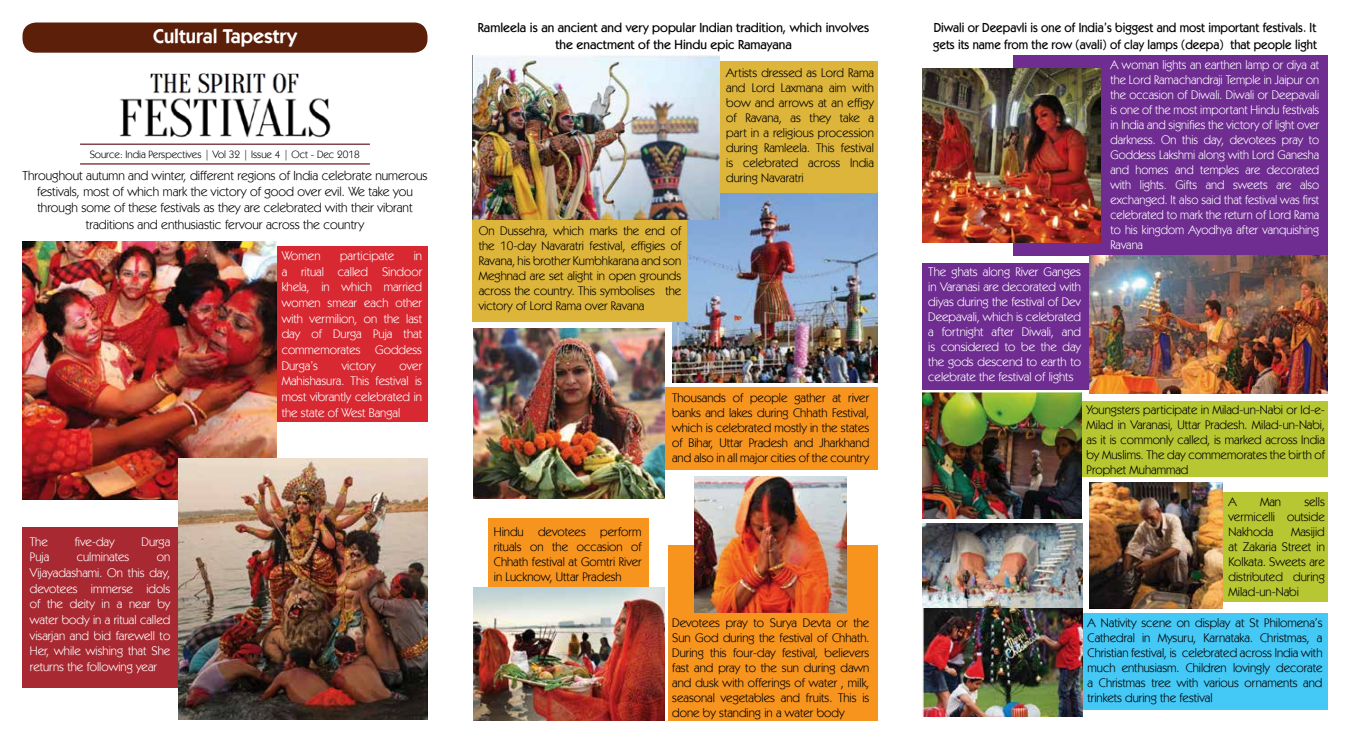
<style>
.page{position:relative;width:1350px;height:743px;background:#fff}
.page>*{position:absolute;margin:0;border:0;box-sizing:border-box;transform-origin:0 0}
.t1{font:600 20px "Kabel IT Cby BT";color:#fff}
.t2{font:13.12px/16.2px "Kabel IT Cby BT";color:#000;text-align:center}
.t3{font:500 13.12px/16.2px "Kabel IT Cby BT";color:#000;scale:.94 1}
.t4{font:500 13.12px/16.2px "Kabel IT Cby BT";color:#000;text-align:center}
.t5{font:12.5px/15px "Kabel IT Cby BT";color:#000;text-align:justify}
.t6{font:12.5px/15px "Kabel IT Cby BT";color:#fff;text-align:justify}
.t7{font:10.62px "Kabel IT Cby BT";color:#000}
</style>
<div class="page">
<div style="left:923px;top:613px;width:405px;height:96px;background:#44c8f5"></div>
<div style="left:923px;top:401px;width:405px;height:75px;background:#b6c732"></div>
<div style="left:1110px;top:492px;width:218px;height:109px;background:#b6c732"></div>
<div style="left:1013px;top:55px;width:315px;height:201px;background:#6f2c91"></div>
<div style="left:922px;top:263px;width:299px;height:126px;background:#6f2c91"></div>
<div style="left:489px;top:518px;width:160px;height:80px;background:#f7941e"></div>
<div style="left:668px;top:544px;width:210px;height:176px;background:#f7941e"></div>
<div style="left:656px;top:387px;width:222px;height:82px;background:#f7941e"></div>
<img style="left:672px;top:193px;width:205px;height:189px">
<div style="left:472px;top:207px;width:215px;height:115px;background:#ddb53a"></div>
<div style="left:705px;top:61px;width:173px;height:132px;background:#ddb53a"></div>
<div style="left:257px;top:247px;width:171px;height:175px;background:#d82932"></div>
<div style="left:22px;top:527px;width:171px;height:161px;background:#a92932"></div>
<div style="left:22px;top:22px;width:406px;height:31px;background:#5c200a;border-radius:14px"></div>
<img style="left:119px;top:73px;width:212px;height:65px">
<img style="left:22px;top:242px;width:254px;height:257px">
<img style="left:178px;top:458px;width:250px;height:261px">
<img style="left:472px;top:55px;width:248px;height:164px">
<img style="left:473px;top:329px;width:191px;height:169px">
<img style="left:694px;top:476px;width:153px;height:136px">
<img style="left:473px;top:587px;width:191px;height:133px">
<img style="left:923px;top:68px;width:178px;height:175px">
<img style="left:1089px;top:255px;width:239px;height:138px">
<img style="left:922px;top:392px;width:159px;height:126px">
<img style="left:1089px;top:482px;width:134px;height:127px">
<img style="left:923px;top:607px;width:159px;height:109px">
<img style="left:923px;top:523px;width:159px;height:84px">
<hr style="left:80px;top:163px;width:290px;height:1px;background:#6a2027">
<hr style="left:80px;top:143px;width:290px;height:2px;background:#6a2027">
<h1 class="t1" style="left:153px;top:23px;width:145px">Cultural Tapestry</h1>
<p class="t7" style="left:90px;top:147px;width:272px">Source: India Perspectives | Vol 32 | Issue 4 | Oct - Dec 2018</p>
<p class="t2" style="left:22px;top:167px;width:406px">Throughout autumn and winter, different regions of India celebrate numerous festivals, most of which mark the victory of good over evil. We take you through some of these festivals as they are celebrated with their vibrant traditions and enthusiastic fervour across the country</p>
<p class="t6" style="left:282px;top:248px;width:40px">Women</p>
<p class="t6" style="left:340px;top:248px;width:56px">participate</p>
<p class="t6" style="left:282px;top:248px;width:142px;line-height:15.6px;text-indent:132px">in a ritual called Sindoor khela, in which married women smear each other with vermilion, on the last day of Durga Puja that commemorates Goddess Durga’s</p>
<p class="t6" style="left:342px;top:357px;width:35px">victory</p>
<p class="t6" style="left:282px;top:357px;width:142px;line-height:15.6px;text-indent:118px">over Mahishasura. This festival is most vibrantly celebrated in the state of West Bangal</p>
<p class="t6" style="left:30px;top:533px;width:19px">The</p>
<p class="t6" style="left:75px;top:533px;width:41px">five-day</p>
<p class="t6" style="left:142px;top:533px;width:30px">Durga</p>
<p class="t6" style="left:30px;top:549px;width:21px">Puja</p>
<p class="t6" style="left:77px;top:549px;width:54px">culminates</p>
<p class="t6" style="left:30px;top:549px;width:142px;line-height:15.6px;text-indent:127px">on Vijayadashami. On this day, devotees immerse idols of the deity in a near by water body in a ritual called visarjan and bid farewell to Her, while wishing that She returns the following year</p>
<p class="t4" style="left:478px;top:20px;width:393px">Ramleela is an ancient and very popular Indian tradition, which involves the enactment of the Hindu epic Ramayana</p>
<p class="t5" style="left:726px;top:65px;width:149px">Artists dressed as Lord Rama and Lord Laxmana aim with bow and arrows at an effigy of Ravana, as they take a part in a religious procession during Ramleela. This festival is celebrated across India during Navaratri</p>
<p class="t5" style="left:479px;top:223px;width:204px">On Dussehra, which marks the end of the 10-day Navaratri festival, effigies of Ravana, his brother Kumbhkarana and son Meghnad are set alight in open grounds across the country. This symbolises the victory of Lord Rama over Ravana</p>
<p class="t5" style="left:494px;top:524px;width:149px">Hindu devotees perform rituals on the occasion of Chhath festival at Gomtri River in Lucknow, Uttar Pradesh</p>
<p class="t5" style="left:672px;top:390px;width:199px">Thousands of people gather at river banks and lakes during Chhath Festival, which is celebrated mostly in the states of Bihar, Uttar Pradesh and Jharkhand and also in all major cities of the country</p>
<p class="t5" style="left:672px;top:614px;width:199px">Devotees pray to Surya Devta or the Sun God during the festival of Chhath.<br>During this four-day festival, believers fast and pray to the sun during dawn and dusk with offerings of water , milk, seasonal vegetables and fruits. This is done by standing in a water body</p>
<p class="t3" style="left:933px;top:20px;width:410px">Diwali or Deepavli is one of India’s biggest and most important festivals. It gets its name from the row (avali) of clay lamps (deepa) that people light</p>
<p class="t6" style="left:1110px;top:57px;width:210px">A woman lights an earthen lamp or diya at the Lord Ramachandraji Temple in Jaipur on the occasion of Diwali. Diwali or Deepavali is one of the most important Hindu festivals in India and signifies the victory of light over darkness. On this day, devotees pray to Goddess Lakshmi along with Lord Ganesha and homes and temples are decorated with lights. Gifts and sweets are also exchanged. It also said that festival was first celebrated to mark the return of Lord Rama to his kingdom Ayodhya after vanquishing Ravana</p>
<p class="t6" style="left:928px;top:264px;width:154px">The ghats along River Ganges in Varanasi are decorated with diyas during the festival of Dev Deepavali, which is celebrated a fortnight after Diwali, and is considered to be the day the gods descend to earth to celebrate the festival of lights</p>
<p class="t5" style="left:1087px;top:401px;width:240px">Youngsters participate in Milad-un-Nabi or Id-e-Milad in Varanasi, Uttar Pradesh. Milad-un-Nabi, as it is commonly called, is marked across India by Muslims. The day commemorates the birth of Prophet Muhammad</p>
<p class="t5" style="left:1228px;top:494px;width:10px">A</p>
<p class="t5" style="left:1260px;top:494px;width:23px">Man</p>
<p class="t5" style="left:1228px;top:494px;width:98px;text-indent:76px">sells vermicelli outside Nakhoda</p>
<p class="t5" style="left:1228px;top:524px;width:98px;text-indent:63px">Masijid at Zakaria Street in Kolkata. Sweets are distributed during Milad-un-Nabi</p>
<p class="t5" style="left:1088px;top:614px;width:236px">A Nativity scene on display at St Philomena’s Cathedral in Mysuru, Karnataka. Christmas, a Christian festival, is celebrated across India with much enthusiasm. Children lovingly decorate a Christmas tree with various ornaments and trinkets during the festival</p>
</div>
